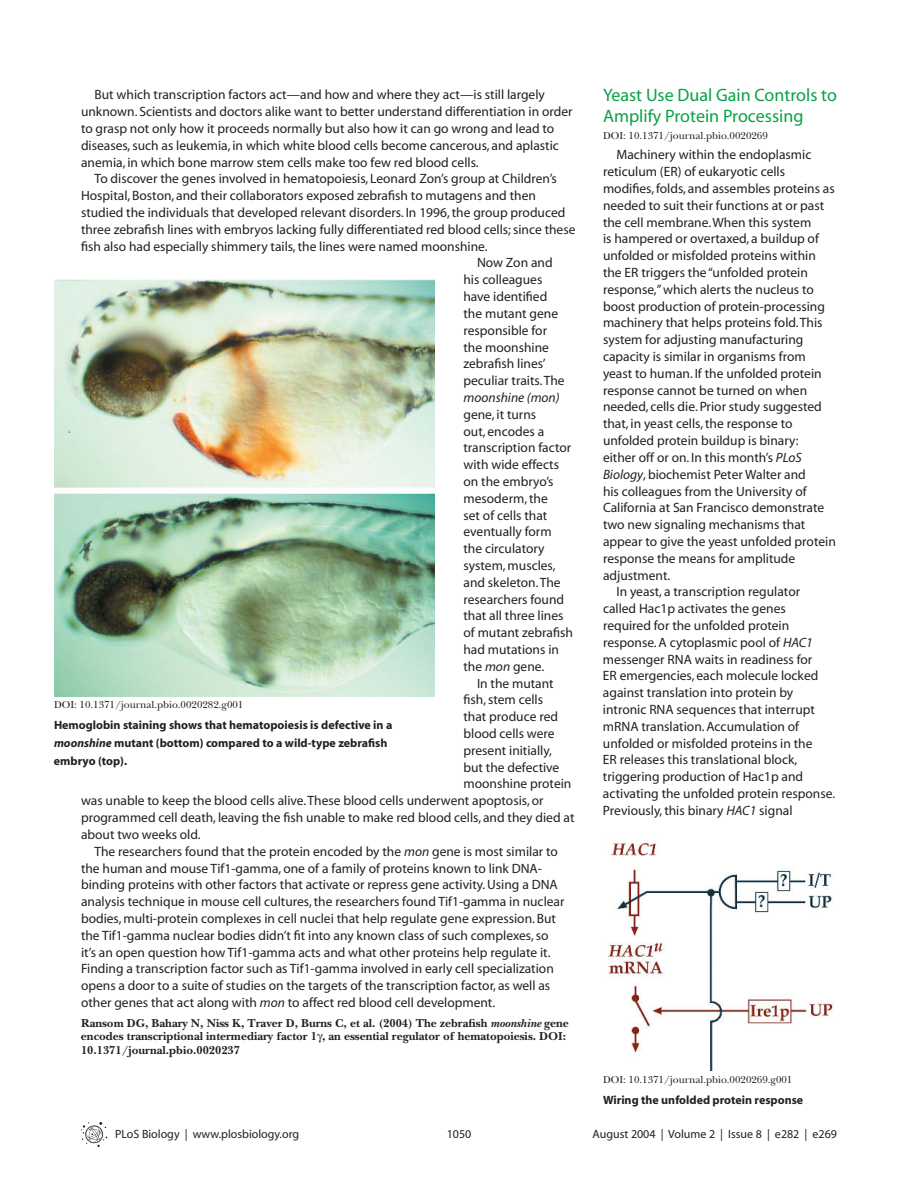
<style>
.page{position:relative;width:918px;height:1202px;background:#fff}
.page>*{position:absolute;margin:0;border:0;box-sizing:border-box;transform-origin:0 0}
.t1{font:18px/21px "Myriad";color:#09a245}
.t2{font:13.5px/16.8px "Myriad";color:#231f20}
.t3{font:italic 13.5px "Myriad";color:#231f20}
.t4{font:700 12px/13.5px "PLB Iserif";color:#231f20}
.t5{font:700 12px/18px "Myriad";color:#231f20}
.t6{font:12px "Myriad";color:#231f20}
.t7{font:500 10.5px "PLB Iserif";color:#231f20}
.s1{font-style:italic}
.s2{font-weight:500}
</style>
<div class="page">
<svg style="left:81px;top:1122px;width:26px;height:25px"></svg>
<img style="left:54px;top:280px;width:381px;height:416px">
<img style="left:608px;top:841px;width:226px;height:229px">
<p class="t2" style="left:81px;top:88px;width:493px;text-indent:14px">But which transcription factors act—and how and where they act—is still largely unknown. Scientists and doctors alike want to better understand differentiation in order to grasp not only how it proceeds normally but also how it can go wrong and lead to diseases, such as leukemia, in which white blood cells become cancerous, and aplastic anemia, in which bone marrow stem cells make too few red blood cells.</p>
<p class="t2" style="left:94px;top:172px;width:464px">To discover the genes involved in hematopoiesis, Leonard Zon’s group at Children’s</p>
<p class="t2" style="left:81px;top:188px;width:457px">Hospital, Boston, and their collaborators exposed zebrafish to mutagens and then</p>
<p class="t2" style="left:81px;top:205px;width:486px">studied the individuals that developed relevant disorders. In 1996, the group produced</p>
<p class="t2" style="left:81px;top:222px;width:496px">three zebrafish lines with embryos lacking fully differentiated red blood cells; since these</p>
<p class="t2" style="left:81px;top:239px;width:408px">fish also had especially shimmery tails, the lines were named moonshine.</p>
<p class="t2" style="left:477px;top:256px;width:77px">Now Zon and</p>
<p class="t2" style="left:464px;top:272px;width:80px">his colleagues</p>
<p class="t2" style="left:464px;top:289px;width:85px">have identified</p>
<p class="t2" style="left:464px;top:306px;width:96px">the mutant gene</p>
<p class="t2" style="left:464px;top:323px;width:85px">responsible for</p>
<p class="t2" style="left:464px;top:340px;width:87px">the moonshine</p>
<p class="t2" style="left:464px;top:356px;width:84px">zebrafish lines’</p>
<p class="t2" style="left:464px;top:373px;width:103px">peculiar traits. The</p>
<p class="t3" style="left:464px;top:392px;width:98px">moonshine (mon)</p>
<p class="t2" style="left:464px;top:407px;width:111px">gene, it turns<br>out, encodes a transcription factor with wide effects on the embryo’s mesoderm, the<br>set of cells that eventually form the circulatory system, muscles, and skeleton. The researchers found that all three lines of mutant zebrafish had mutations in the <span class="s1">mon</span> gene.</p>
<p class="t2" style="left:477px;top:675px;width:78px">In the mutant</p>
<p class="t2" style="left:464px;top:692px;width:81px">fish, stem cells</p>
<p class="t2" style="left:464px;top:709px;width:96px">that produce red</p>
<p class="t2" style="left:464px;top:726px;width:93px">blood cells were</p>
<p class="t2" style="left:464px;top:743px;width:90px">present initially,</p>
<p class="t2" style="left:464px;top:759px;width:97px">but the defective</p>
<p class="t2" style="left:464px;top:776px;width:109px">moonshine protein</p>
<p class="t2" style="left:81px;top:793px;width:464px">was unable to keep the blood cells alive. These blood cells underwent apoptosis, or</p>
<p class="t2" style="left:81px;top:810px;width:495px">programmed cell death, leaving the fish unable to make red blood cells, and they died at</p>
<p class="t2" style="left:81px;top:827px;width:121px">about two weeks old.</p>
<p class="t2" style="left:95px;top:843px;width:465px">The researchers found that the protein encoded by the <span class="s1">mon</span> gene is most similar to</p>
<p class="t2" style="left:81px;top:860px;width:463px">the human and mouse Tif1-gamma, one of a family of proteins known to link DNA-</p>
<p class="t2" style="left:81px;top:877px;width:478px">binding proteins with other factors that activate or repress gene activity. Using a DNA</p>
<p class="t2" style="left:81px;top:894px;width:485px">analysis technique in mouse cell cultures, the researchers found Tif1-gamma in nuclear</p>
<p class="t2" style="left:81px;top:911px;width:477px">bodies, multi-protein complexes in cell nuclei that help regulate gene expression. But</p>
<p class="t2" style="left:81px;top:927px;width:469px">the Tif1-gamma nuclear bodies didn’t fit into any known class of such complexes, so</p>
<p class="t2" style="left:81px;top:944px;width:471px">it’s an open question how Tif1-gamma acts and what other proteins help regulate it.</p>
<p class="t2" style="left:81px;top:961px;width:474px">Finding a transcription factor such as Tif1-gamma involved in early cell specialization</p>
<p class="t2" style="left:81px;top:978px;width:471px">opens a door to a suite of studies on the targets of the transcription factor, as well as</p>
<p class="t2" style="left:81px;top:995px;width:416px">other genes that act along with <span class="s1">mon</span> to affect red blood cell development.</p>
<p class="t4" style="left:81px;top:1017px;width:489px">Ransom DG, Bahary N, Niss K, Traver D, Burns C, et al. (2004) The zebrafish <span class="s1">moonshine</span> gene encodes transcriptional intermediary factor 1<span class="s2">γ</span>, an essential regulator of hematopoiesis. DOI:<br>10.1371/journal.pbio.0020237</p>
<p class="t7" style="left:54px;top:700px;width:191px">DOI: 10.1371/journal.pbio.0020282.g001</p>
<p class="t5" style="left:54px;top:717px;width:340px">Hemoglobin staining shows that hematopoiesis is defective in a <span class="s1">moonshine</span> mutant (bottom) compared to a wild-type zebrafish embryo (top).</p>
<h1 class="t1" style="left:603px;top:86px;width:235px">Yeast Use Dual Gain Controls to<br>Amplify Protein Processing</h1>
<p class="t7" style="left:603px;top:131px;width:166px">DOI: 10.1371/journal.pbio.0020269</p>
<p class="t2" style="left:616px;top:147px;width:196px">Machinery within the endoplasmic</p>
<p class="t2" style="left:603px;top:164px;width:184px">reticulum (ER) of eukaryotic cells</p>
<p class="t2" style="left:603px;top:181px;width:233px">modifies, folds, and assembles proteins as</p>
<p class="t2" style="left:603px;top:198px;width:223px">needed to suit their functions at or past</p>
<p class="t2" style="left:603px;top:215px;width:210px">the cell membrane. When this system</p>
<p class="t2" style="left:603px;top:231px;width:218px">is hampered or overtaxed, a buildup of</p>
<p class="t2" style="left:603px;top:248px;width:214px">unfolded or misfolded proteins within</p>
<p class="t2" style="left:603px;top:265px;width:206px">the ER triggers the “unfolded protein</p>
<p class="t2" style="left:603px;top:282px;width:212px">response,” which alerts the nucleus to</p>
<p class="t2" style="left:603px;top:299px;width:223px">boost production of protein-processing</p>
<p class="t2" style="left:603px;top:315px;width:221px">machinery that helps proteins fold. This</p>
<p class="t2" style="left:603px;top:332px;width:202px">system for adjusting manufacturing</p>
<p class="t2" style="left:603px;top:349px;width:204px">capacity is similar in organisms from</p>
<p class="t2" style="left:603px;top:366px;width:220px">yeast to human. If the unfolded protein</p>
<p class="t2" style="left:603px;top:383px;width:206px">response cannot be turned on when</p>
<p class="t2" style="left:603px;top:399px;width:220px">needed, cells die. Prior study suggested</p>
<p class="t2" style="left:603px;top:416px;width:191px">that, in yeast cells, the response to</p>
<p class="t2" style="left:603px;top:433px;width:197px">unfolded protein buildup is binary:</p>
<p class="t2" style="left:603px;top:450px;width:200px">either off or on. In this month’s <span class="s1">PLoS</span></p>
<p class="t2" style="left:603px;top:467px;width:204px"><span class="s1">Biology</span>, biochemist Peter Walter and</p>
<p class="t2" style="left:603px;top:483px;width:205px">his colleagues from the University of</p>
<p class="t2" style="left:603px;top:500px;width:223px">California at San Francisco demonstrate</p>
<p class="t2" style="left:603px;top:517px;width:204px">two new signaling mechanisms that</p>
<p class="t2" style="left:603px;top:534px;width:234px">appear to give the yeast unfolded protein</p>
<p class="t2" style="left:603px;top:551px;width:194px">response the means for amplitude</p>
<p class="t2" style="left:603px;top:567px;width:69px">adjustment.</p>
<p class="t2" style="left:616px;top:584px;width:185px">In yeast, a transcription regulator</p>
<p class="t2" style="left:603px;top:601px;width:184px">called Hac1p activates the genes</p>
<p class="t2" style="left:603px;top:618px;width:188px">required for the unfolded protein</p>
<p class="t2" style="left:603px;top:635px;width:211px">response. A cytoplasmic pool of <span class="s1">HAC1</span></p>
<p class="t2" style="left:603px;top:651px;width:211px">messenger RNA waits in readiness for</p>
<p class="t2" style="left:603px;top:668px;width:217px">ER emergencies, each molecule locked</p>
<p class="t2" style="left:603px;top:685px;width:192px">against translation into protein by</p>
<p class="t2" style="left:603px;top:702px;width:213px">intronic RNA sequences that interrupt</p>
<p class="t2" style="left:603px;top:719px;width:198px">mRNA translation. Accumulation of</p>
<p class="t2" style="left:603px;top:735px;width:211px">unfolded or misfolded proteins in the</p>
<p class="t2" style="left:603px;top:752px;width:196px">ER releases this translational block,</p>
<p class="t2" style="left:603px;top:769px;width:202px">triggering production of Hac1p and</p>
<p class="t2" style="left:603px;top:786px;width:234px">activating the unfolded protein response.</p>
<p class="t2" style="left:603px;top:803px;width:191px">Previously, this binary <span class="s1">HAC1</span> signal</p>
<p class="t7" style="left:603px;top:1074px;width:191px">DOI: 10.1371/journal.pbio.0020269.g001</p>
<p class="t5" style="left:603px;top:1091px;width:202px">Wiring the unfolded protein response</p>
<p class="t6" style="left:115px;top:1129px;width:186px">PLoS Biology | www.plosbiology.org</p>
<p class="t6" style="left:447px;top:1129px;width:26px">1050</p>
<p class="t6" style="left:593px;top:1129px;width:246px">August 2004 | Volume 2 | Issue 8 | e282 | e269</p>
</div>
